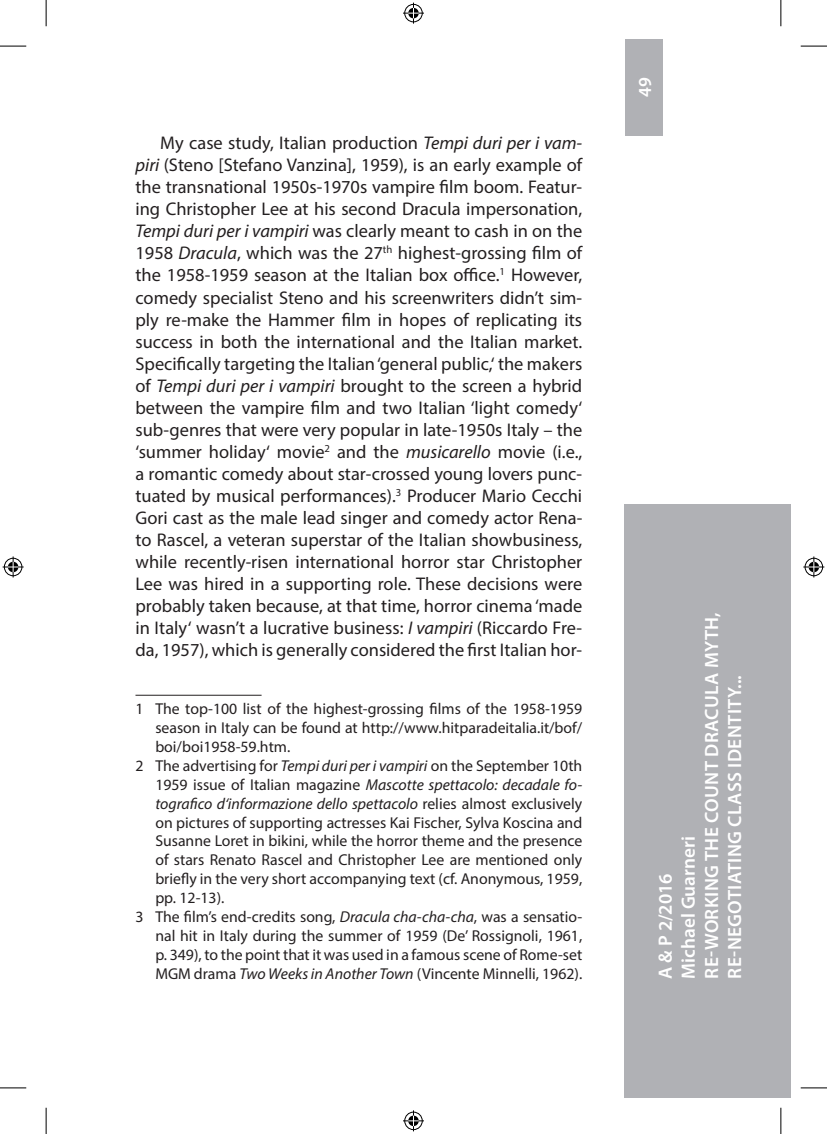
<style>
.page{position:relative;width:827px;height:1134px;background:#fff}
.page>*{position:absolute;margin:0;border:0;box-sizing:border-box;transform-origin:0 0}
.t1{font:600 19.25px/23.1px "Myriad Pro";letter-spacing:.02em;color:#fff}
.t2{font:18.38px/22.1px "Myriad Pro";color:#231f20;text-align:justify}
.t3{font:600 18.38px "Myriad Pro";color:#fff}
.t4{font:15.75px "Myriad Pro";color:#231f20}
.t5{font:italic 15.75px "Myriad Pro";color:#231f20}
.s1{font-style:italic}
.s2{font-style:normal}
</style>
<div class="page">
<div style="left:625px;top:39px;width:37px;height:96px;background:#b0b1b5"></div>
<hr style="left:135px;top:695px;width:126px;height:1px;background:#231f20">
<div style="left:624px;top:504px;width:166px;height:594px;background:#b0b1b5"></div>
<svg style="left:0;top:46px;width:26px;height:1px"></svg>
<svg style="left:800px;top:46px;width:26px;height:1px"></svg>
<svg style="left:0;top:1088px;width:26px;height:1px"></svg>
<svg style="left:800px;top:1088px;width:26px;height:1px"></svg>
<svg style="left:46px;top:0;width:1px;height:26px"></svg>
<svg style="left:46px;top:1108px;width:1px;height:26px"></svg>
<svg style="left:780px;top:0;width:1px;height:26px"></svg>
<svg style="left:780px;top:1108px;width:1px;height:26px"></svg>
<svg style="left:403px;top:3px;width:21px;height:21px"></svg>
<svg style="left:403px;top:1110px;width:21px;height:21px"></svg>
<svg style="left:3px;top:556px;width:21px;height:21px"></svg>
<svg style="left:803px;top:556px;width:21px;height:21px"></svg>
<p class="t2" style="left:135px;top:132px;width:448px;text-indent:25px">My case study, Italian production <span class="s1">Tempi duri per i vam‑ piri</span> (Steno [Stefano Vanzina], 1959), is an early example of the transnational 1950s-1970s vampire film boom. Featur‑ ing Christopher Lee at his second Dracula impersonation, <span class="s1">Tempi duri per i vampiri</span> was clearly meant to cash in on the 1958 <span class="s1">Dracula</span>, which was the 27<sup>th</sup> highest-grossing film of the 1958-1959 season at the Italian box office.<sup>1</sup> However, comedy specialist Steno and his screenwriters didn’t sim‑ ply re-make the Hammer film in hopes of replicating its success in both the international and the Italian market.<br>Specifically targeting the Italian ‘general public,‘ the makers of <span class="s1">Tempi duri per i vampiri</span> brought to the screen a hybrid between the vampire film and two Italian ‘light comedy‘ sub-genres that were very popular in late-1950s Italy – the ‘summer holiday‘ movie<sup>2</sup> and the <span class="s1">musicarello</span> movie (i.e., a romantic comedy about star-crossed young lovers punc‑ tuated by musical performances).<sup>3</sup> Producer Mario Cecchi Gori cast as the male lead singer and comedy actor Rena‑ to Rascel, a veteran superstar of the Italian showbusiness, while recently-risen international horror star Christopher Lee was hired in a supporting role. These decisions were probably taken because, at that time, horror cinema ‘made in Italy‘ wasn’t a lucrative business: <span class="s1">I vampiri</span> (Riccardo Fre‑ da, 1957), which is generally considered the first Italian hor‑</p>
<p class="t4" style="left:135px;top:699px;width:448px">1 The top-100 list of the highest-grossing films of the 1958-1959</p>
<p class="t4" style="left:155px;top:718px;width:428px">season in Italy can be found at http://www.hitparadeitalia.it/bof/</p>
<p class="t4" style="left:155px;top:737px;width:136px">boi/boi1958-59.htm.</p>
<p class="t4" style="left:135px;top:756px;width:448px">2 The advertising for <span class="s1">Tempi duri per i vampiri</span> on the September 10th</p>
<p class="t5" style="left:155px;top:775px;width:428px"><span class="s2">1959 issue of Italian magazine</span> Mascotte spettacolo: decadale fo‑</p>
<p class="t5" style="left:155px;top:794px;width:428px">tografico d‘informazione dello spettacolo <span class="s2">relies almost exclusively</span></p>
<p class="t4" style="left:155px;top:812px;width:428px">on pictures of supporting actresses Kai Fischer, Sylva Koscina and</p>
<p class="t4" style="left:155px;top:831px;width:428px">Susanne Loret in bikini, while the horror theme and the presence</p>
<p class="t4" style="left:155px;top:850px;width:428px">of stars Renato Rascel and Christopher Lee are mentioned only</p>
<p class="t4" style="left:155px;top:869px;width:428px">briefly in the very short accompanying text (cf. Anonymous, 1959,</p>
<p class="t4" style="left:155px;top:888px;width:71px">pp. 12-13).</p>
<p class="t4" style="left:135px;top:907px;width:448px">3 The film’s end-credits song, <span class="s1">Dracula cha-cha-cha</span>, was a sensatio‑</p>
<p class="t4" style="left:155px;top:926px;width:428px">nal hit in Italy during the summer of 1959 (De’ Rossignoli, 1961,</p>
<p class="t4" style="left:155px;top:945px;width:428px">p. 349), to the point that it was used in a famous scene of Rome-set</p>
<p class="t4" style="left:155px;top:964px;width:428px">MGM drama <span class="s1">Two Weeks in Another Town</span> (Vincente Minnelli, 1962).</p>
<p class="t3" style="left:633px;top:97px;width:21px;rotate:-90deg">49</p>
<p class="t1" style="left:653px;top:979px;width:368px;rotate:-90deg">A &amp; P 2/2016<br>Michael Guarneri<br>RE-WORKING THE COUNT DRACULA MYTH,<br>RE-NEGOTIATING CLASS IDENTITY...</p>
</div>
